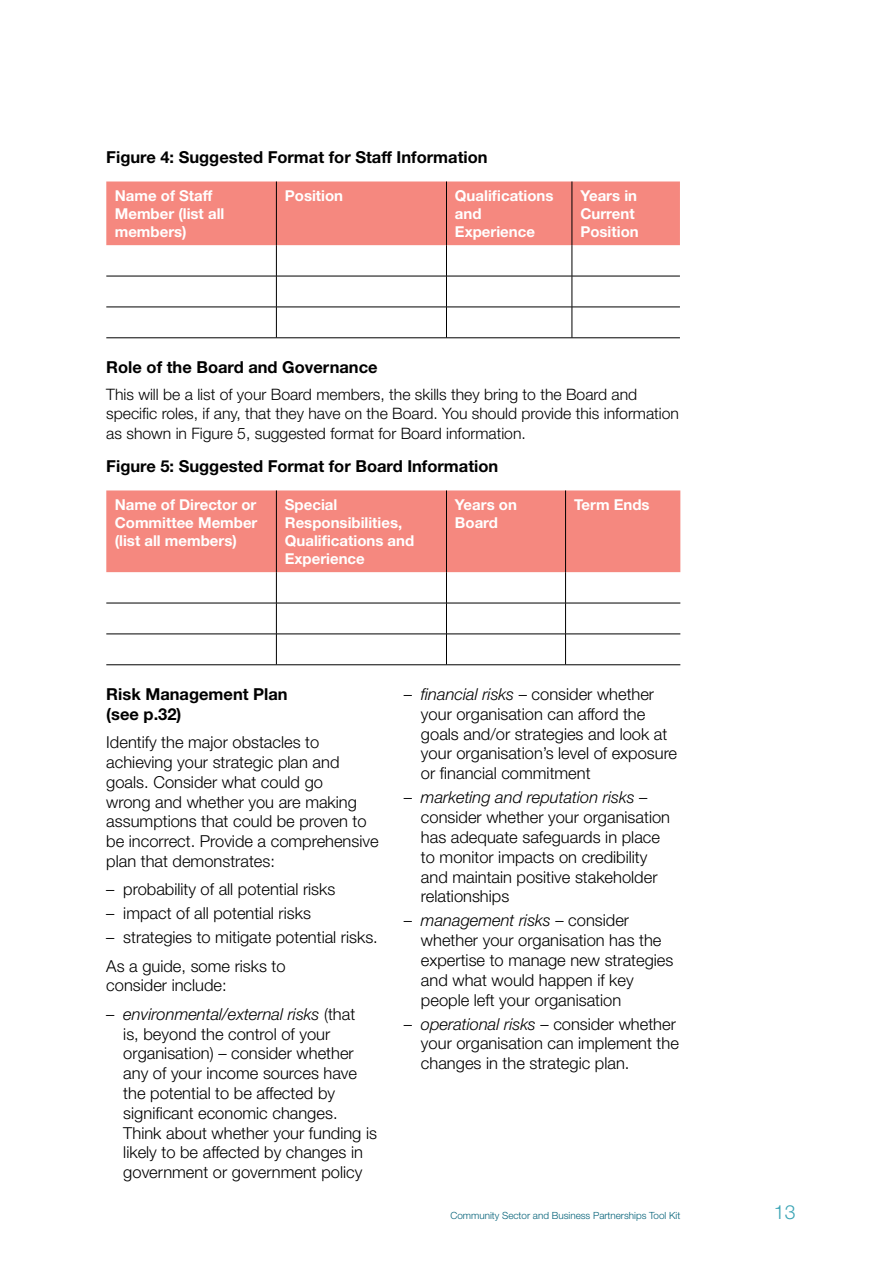
<style>
.page{position:relative;width:893px;height:1263px;background:#fff}
.page>*{position:absolute;margin:0;border:0;box-sizing:border-box;transform-origin:0 0}
.t1{font:300 19.5px "Helvetica Neue LT Std";color:#3aa4b5}
.t2{font:300 16.5px/19.8px "Helvetica Neue LT Std";color:#000}
.t3{font:700 16.5px/19.8px "Helvetica Neue LT Std";color:#000}
.t4{font:300 15.75px/19.4px "Helvetica Neue LT Std";color:#000}
.t5{font:700 15px/18px "Helvetica Neue LT Std";color:#fff}
.t6{font:300 9.9px "Helvetica Neue LT Std";color:#006077}
.s1{font-style:italic}
</style>
<div class="page">
<div style="left:106px;top:181px;width:574px;height:64px;background:#f5887f"></div>
<hr style="left:276px;top:245px;width:1px;height:31px;background:#000">
<hr style="left:446px;top:245px;width:1px;height:31px;background:#000">
<hr style="left:572px;top:245px;width:1px;height:31px;background:#000">
<hr style="left:106px;top:276px;width:170px;height:1px;background:#000">
<hr style="left:276px;top:276px;width:170px;height:1px;background:#000">
<hr style="left:276px;top:276px;width:1px;height:31px;background:#000">
<hr style="left:446px;top:276px;width:126px;height:1px;background:#000">
<hr style="left:446px;top:276px;width:1px;height:31px;background:#000">
<hr style="left:572px;top:276px;width:108px;height:1px;background:#000">
<hr style="left:572px;top:276px;width:1px;height:31px;background:#000">
<hr style="left:106px;top:307px;width:170px;height:1px;background:#000">
<hr style="left:106px;top:338px;width:170px;height:1px;background:#000">
<hr style="left:276px;top:307px;width:170px;height:1px;background:#000">
<hr style="left:276px;top:307px;width:1px;height:31px;background:#000">
<hr style="left:276px;top:338px;width:170px;height:1px;background:#000">
<hr style="left:446px;top:307px;width:126px;height:1px;background:#000">
<hr style="left:446px;top:307px;width:1px;height:31px;background:#000">
<hr style="left:446px;top:338px;width:126px;height:1px;background:#000">
<hr style="left:572px;top:307px;width:108px;height:1px;background:#000">
<hr style="left:572px;top:307px;width:1px;height:31px;background:#000">
<hr style="left:572px;top:338px;width:108px;height:1px;background:#000">
<hr style="left:276px;top:181px;width:1px;height:64px;background:#000">
<hr style="left:446px;top:181px;width:1px;height:64px;background:#000">
<hr style="left:572px;top:181px;width:1px;height:64px;background:#000">
<div style="left:106px;top:490px;width:574px;height:82px;background:#f5887f"></div>
<hr style="left:276px;top:572px;width:1px;height:31px;background:#000">
<hr style="left:446px;top:572px;width:1px;height:31px;background:#000">
<hr style="left:565px;top:572px;width:1px;height:31px;background:#000">
<hr style="left:106px;top:603px;width:170px;height:1px;background:#000">
<hr style="left:276px;top:603px;width:170px;height:1px;background:#000">
<hr style="left:276px;top:603px;width:1px;height:31px;background:#000">
<hr style="left:446px;top:603px;width:120px;height:1px;background:#000">
<hr style="left:446px;top:603px;width:1px;height:31px;background:#000">
<hr style="left:566px;top:603px;width:114px;height:1px;background:#000">
<hr style="left:565px;top:603px;width:1px;height:31px;background:#000">
<hr style="left:106px;top:634px;width:170px;height:1px;background:#000">
<hr style="left:106px;top:664px;width:170px;height:1px;background:#000">
<hr style="left:276px;top:634px;width:170px;height:1px;background:#000">
<hr style="left:276px;top:634px;width:1px;height:31px;background:#000">
<hr style="left:276px;top:664px;width:170px;height:1px;background:#000">
<hr style="left:446px;top:634px;width:120px;height:1px;background:#000">
<hr style="left:446px;top:634px;width:1px;height:31px;background:#000">
<hr style="left:446px;top:664px;width:120px;height:1px;background:#000">
<hr style="left:566px;top:634px;width:114px;height:1px;background:#000">
<hr style="left:565px;top:634px;width:1px;height:31px;background:#000">
<hr style="left:566px;top:664px;width:114px;height:1px;background:#000">
<hr style="left:276px;top:490px;width:1px;height:82px;background:#000">
<hr style="left:446px;top:490px;width:1px;height:82px;background:#000">
<hr style="left:565px;top:490px;width:1px;height:82px;background:#000">
<p class="t3" style="left:106px;top:147px;width:383px">Figure 4: Suggested Format for Staff Information</p>
<p class="t5" style="left:115px;top:186px;width:111px">Name of Staff<br>Member (list all members)</p>
<p class="t5" style="left:285px;top:186px;width:60px">Position</p>
<p class="t5" style="left:455px;top:186px;width:100px">Qualifications and<br>Experience</p>
<p class="t5" style="left:580px;top:186px;width:60px">Years in<br>Current<br>Position</p>
<p class="t3" style="left:106px;top:357px;width:273px">Role of the Board and Governance</p>
<p class="t4" style="left:106px;top:385px;width:574px">This will be a list of your Board members, the skills they bring to the Board and specific roles, if any, that they have on the Board. You should provide this information as shown in Figure 5, suggested format for Board information.</p>
<p class="t3" style="left:106px;top:456px;width:394px">Figure 5: Suggested Format for Board Information</p>
<p class="t5" style="left:115px;top:495px;width:144px;text-align:justify">Name of Director or Committee Member (list all members)</p>
<p class="t5" style="left:285px;top:495px;width:131px">Special<br>Responsibilities,<br>Qualifications and<br>Experience</p>
<p class="t5" style="left:455px;top:495px;width:63px">Years on<br>Board</p>
<p class="t5" style="left:574px;top:495px;width:77px">Term Ends</p>
<p class="t3" style="left:106px;top:684px;width:183px">Risk Management Plan (see p.32)</p>
<p class="t2" style="left:106px;top:732px;width:274px">Identify the major obstacles to achieving your strategic plan and goals. Consider what could go<br>wrong and whether you are making assumptions that could be proven to be incorrect. Provide a comprehensive plan that demonstrates:</p>
<p class="t2" style="left:106px;top:879px;width:231px">– probability of all potential risks</p>
<p class="t2" style="left:106px;top:903px;width:206px">– impact of all potential risks</p>
<p class="t2" style="left:106px;top:923px;width:273px;line-height:28.3px">– strategies to mitigate potential risks.<br>As a guide, some risks to</p>
<p class="t2" style="left:106px;top:975px;width:122px">consider include:</p>
<p class="t2" style="left:123px;top:1004px;width:255px;text-indent:-17px">– <span class="s1">environmental/external risks</span> (that<br>is, beyond the control of your organisation) – consider whether any of your income sources have the potential to be affected by significant economic changes.<br>Think about whether your funding is likely to be affected by changes in government or government policy</p>
<p class="t2" style="left:421px;top:684px;width:258px;text-indent:-17px">– <span class="s1">financial risks</span> – consider whether your organisation can afford the goals and/or strategies and look at your organisation’s level of exposure or financial commitment</p>
<p class="t2" style="left:421px;top:787px;width:251px;text-indent:-17px">– <span class="s1">marketing and reputation risks</span> – consider whether your organisation has adequate safeguards in place to monitor impacts on credibility and maintain positive stakeholder relationships</p>
<p class="t2" style="left:421px;top:910px;width:254px;text-indent:-17px">– <span class="s1">management risks</span> – consider whether your organisation has the expertise to manage new strategies and what would happen if key people left your organisation</p>
<p class="t2" style="left:421px;top:1013px;width:259px;text-indent:-17px">– <span class="s1">operational risks</span> – consider whether your organisation can implement the changes in the strategic plan.</p>
<p class="t6" style="left:450px;top:1209px;width:231px">Community Sector and Business Partnerships Tool Kit</p>
<p class="t1" style="left:774px;top:1200px;width:23px">13</p>
</div>
